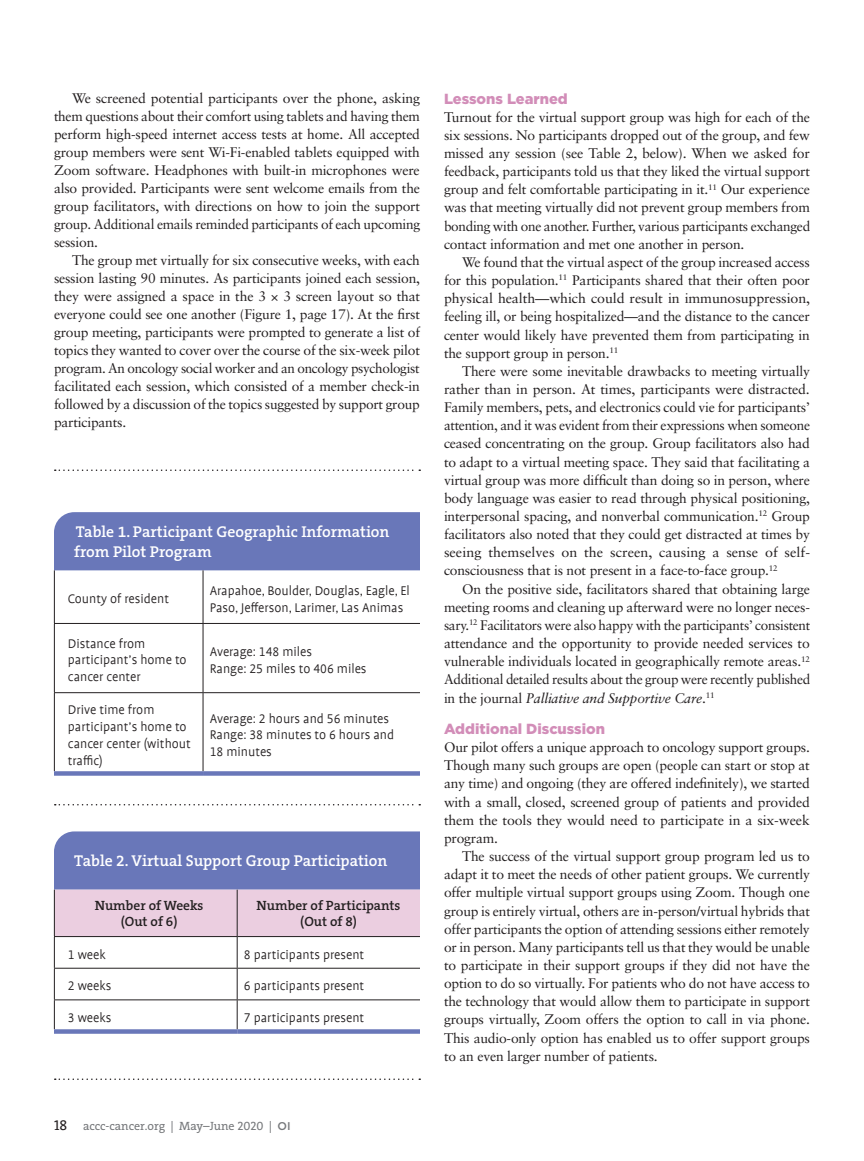
<style>
.page{position:relative;width:864px;height:1161px;background:#fff}
.page>*{position:absolute;margin:0;border:0;box-sizing:border-box;transform-origin:0 0}
.t1{font:600 15.75px/19.5px "The Serif B W6";color:#fff}
.Feature_H1{font:900 14.7px "Gotham";color:#d28db8}
.t2{font:300 14.25px/16.8px "Profile Offc";color:#231f20}
.t3{font:14.25px "The Serif Caps";color:#231f20}
.Body_Indent{font:13.8px/18.1px "Sabon";letter-spacing:-.015em;color:#231f20;text-align:justify}
.Body_No_Indent{font:13.8px/18.1px "Sabon";letter-spacing:-.015em;color:#231f20;text-align:justify}
.t4{font:600 13.5px/16.2px "The Serif B W6";color:#231f20;text-align:center}
.t5{font:12px "The Serif B W5 Plain";color:#76787b}
.s1{font-family:"The Serif Caps"}
.s2{font-family:"Gotham";font-weight:500;font-size:11.25px}
.s3{font-style:italic}
</style>
<div class="page">
<svg style="left:55px;top:470px;width:365px;height:1px"></svg>
<svg style="left:54px;top:831px;width:366px;height:105px;background:#a39eca"></svg>
<hr style="left:237px;top:890px;width:1px;height:46px;background:#231f20">
<hr style="left:237px;top:937px;width:1px;height:31px;background:#231f20">
<hr style="left:237px;top:969px;width:1px;height:31px;background:#231f20">
<svg style="left:237px;top:1001px;width:1px;height:28px"></svg>
<hr style="left:54px;top:968px;width:183px;height:1px;background:#231f20">
<hr style="left:237px;top:968px;width:183px;height:1px;background:#231f20">
<hr style="left:54px;top:1000px;width:183px;height:1px;background:#231f20">
<hr style="left:237px;top:1000px;width:183px;height:1px;background:#231f20">
<hr style="left:54px;top:890px;width:1px;height:46px;background:#231f20">
<hr style="left:54px;top:937px;width:1px;height:31px;background:#231f20">
<hr style="left:54px;top:969px;width:1px;height:31px;background:#231f20">
<svg style="left:54px;top:1000px;width:1px;height:29px"></svg>
<div style="left:54px;top:1029px;width:183px;height:5px;background:#6977b9"></div>
<div style="left:237px;top:1029px;width:183px;height:5px;background:#6977b9"></div>
<hr style="left:54px;top:936px;width:183px;height:1px;background:#231f20">
<hr style="left:237px;top:936px;width:183px;height:1px;background:#231f20">
<div style="left:54px;top:512px;width:366px;height:58px;background:#6977b9"></div>
<hr style="left:203px;top:570px;width:1px;height:53px;background:#231f20">
<hr style="left:203px;top:624px;width:1px;height:68px;background:#231f20">
<hr style="left:203px;top:693px;width:1px;height:78px;background:#231f20">
<hr style="left:54px;top:623px;width:149px;height:1px;background:#231f20">
<hr style="left:203px;top:623px;width:217px;height:1px;background:#231f20">
<hr style="left:54px;top:692px;width:149px;height:1px;background:#231f20">
<hr style="left:203px;top:692px;width:217px;height:1px;background:#231f20">
<hr style="left:54px;top:570px;width:1px;height:53px;background:#231f20">
<hr style="left:54px;top:624px;width:1px;height:68px;background:#231f20">
<hr style="left:54px;top:693px;width:1px;height:78px;background:#231f20">
<div style="left:54px;top:771px;width:149px;height:5px;background:#6977b9"></div>
<div style="left:203px;top:771px;width:217px;height:5px;background:#6977b9"></div>
<svg style="left:55px;top:804px;width:365px;height:2px"></svg>
<svg style="left:55px;top:1078px;width:365px;height:2px"></svg>
<p class="Body_Indent" style="left:54px;top:89px;width:368px;text-indent:18px">We screened potential participants over the phone, asking them questions about their comfort using tablets and having them perform high-speed internet access tests at home. All accepted group members were sent Wi-Fi-enabled tablets equipped with Zoom software. Headphones with built-in microphones were also provided. Participants were sent welcome emails from the group facilitators, with directions on how to join the support group. Additional emails reminded participants of each upcoming session.</p>
<p class="Body_Indent" style="left:54px;top:251px;width:368px;text-indent:18px">The group met virtually for six consecutive weeks, with each session lasting 90 minutes. As participants joined each session, they were assigned a space in the 3 × 3 screen layout so that everyone could see one another (Figure 1, page 17). At the first group meeting, participants were prompted to generate a list of topics they wanted to cover over the course of the six-week pilot program. An oncology social worker and an oncology psychologist facilitated each session, which consisted of a member check-in followed by a discussion of the topics suggested by support group participants.</p>
<p class="t1" style="left:74px;top:522px;width:317px">Table 1. Participant Geographic Information from Pilot Program</p>
<p class="t2" style="left:68px;top:591px;width:103px">County of resident</p>
<p class="t2" style="left:210px;top:583px;width:202px">Arapahoe, Boulder, Douglas, Eagle, El<br>Paso, Jefferson, Larimer, Las Animas</p>
<p class="t2" style="left:68px;top:636px;width:120px">Distance from participant’s home to cancer center</p>
<p class="t2" style="left:210px;top:644px;width:158px">Average: 148 miles<br>Range: 25 miles to 406 miles</p>
<p class="t2" style="left:68px;top:702px;width:125px">Drive time from participant’s home to cancer center (without traffic)</p>
<p class="t2" style="left:210px;top:711px;width:186px">Average: 2 hours and 56 minutes<br>Range: 38 minutes to 6 hours and<br>18 minutes</p>
<p class="t1" style="left:74px;top:851px;width:315px">Table 2. Virtual Support Group Participation</p>
<p class="t4" style="left:95px;top:897px;width:110px">Number of Weeks (Out of 6)</p>
<p class="t4" style="left:257px;top:897px;width:145px">Number of Participants (Out of 8)</p>
<p class="t2" style="left:68px;top:947px;width:40px">1 week</p>
<p class="t2" style="left:244px;top:947px;width:122px">8 participants present</p>
<p class="t2" style="left:68px;top:979px;width:45px">2 weeks</p>
<p class="t2" style="left:244px;top:979px;width:122px">6 participants present</p>
<p class="t2" style="left:68px;top:1010px;width:45px">3 weeks</p>
<p class="t2" style="left:244px;top:1010px;width:122px">7 participants present</p>
<p class="t3" style="left:54px;top:1113px;width:15px">18</p>
<p class="t5" style="left:83px;top:1118px;width:209px">accc-cancer.org | May–June <span class="s1">2020</span> | <span class="s2">OI</span></p>
<p class="Feature_H1" style="left:444px;top:89px;width:125px">Lessons Learned</p>
<p class="Body_No_Indent" style="left:444px;top:108px;width:368px">Turnout for the virtual support group was high for each of the six sessions. No participants dropped out of the group, and few missed any session (see Table 2, below). When we asked for feedback, participants told us that they liked the virtual support group and felt comfortable participating in it.<sup>11</sup> Our experience was that meeting virtually did not prevent group members from bonding with one another. Further, various participants exchanged contact information and met one another in person.</p>
<p class="Body_Indent" style="left:444px;top:253px;width:368px;text-indent:18px">We found that the virtual aspect of the group increased access for this population.<sup>11</sup> Participants shared that their often poor physical health—which could result in immunosuppression, feeling ill, or being hospitalized—and the distance to the cancer center would likely have prevented them from participating in the support group in person.<sup>11</sup></p>
<p class="Body_Indent" style="left:444px;top:362px;width:368px;text-indent:18px">There were some inevitable drawbacks to meeting virtually rather than in person. At times, participants were distracted.<br>Family members, pets, and electronics could vie for participants’ attention, and it was evident from their expressions when someone ceased concentrating on the group. Group facilitators also had to adapt to a virtual meeting space. They said that facilitating a virtual group was more difficult than doing so in person, where body language was easier to read through physical positioning, interpersonal spacing, and nonverbal communication.<sup>12</sup> Group facilitators also noted that they could get distracted at times by seeing themselves on the screen, causing a sense of self&shy;consciousness that is not present in a face-to-face group.<sup>12</sup></p>
<p class="Body_Indent" style="left:444px;top:580px;width:368px;text-indent:18px">On the positive side, facilitators shared that obtaining large meeting rooms and cleaning up afterward were no longer neces&shy;sary.<sup>12</sup> Facilitators were also happy with the participants’ consistent attendance and the opportunity to provide needed services to vulnerable individuals located in geographically remote areas.<sup>12<br></sup>Additional detailed results about the group were recently published in the journal <span class="s3">Palliative and Supportive Care</span>.<sup>11</sup></p>
<p class="Feature_H1" style="left:444px;top:719px;width:163px">Additional Discussion</p>
<p class="Body_No_Indent" style="left:444px;top:738px;width:368px">Our pilot offers a unique approach to oncology support groups.<br>Though many such groups are open (people can start or stop at any time) and ongoing (they are offered indefinitely), we started with a small, closed, screened group of patients and provided them the tools they would need to participate in a six-week program.</p>
<p class="Body_Indent" style="left:444px;top:847px;width:368px;text-indent:18px">The success of the virtual support group program led us to adapt it to meet the needs of other patient groups. We currently offer multiple virtual support groups using Zoom. Though one group is entirely virtual, others are in-person/virtual hybrids that offer participants the option of attending sessions either remotely or in person. Many participants tell us that they would be unable to participate in their support groups if they did not have the option to do so virtually. For patients who do not have access to the technology that would allow them to participate in support groups virtually, Zoom offers the option to call in via phone.<br>This audio-only option has enabled us to offer support groups to an even larger number of patients.</p>
</div>
